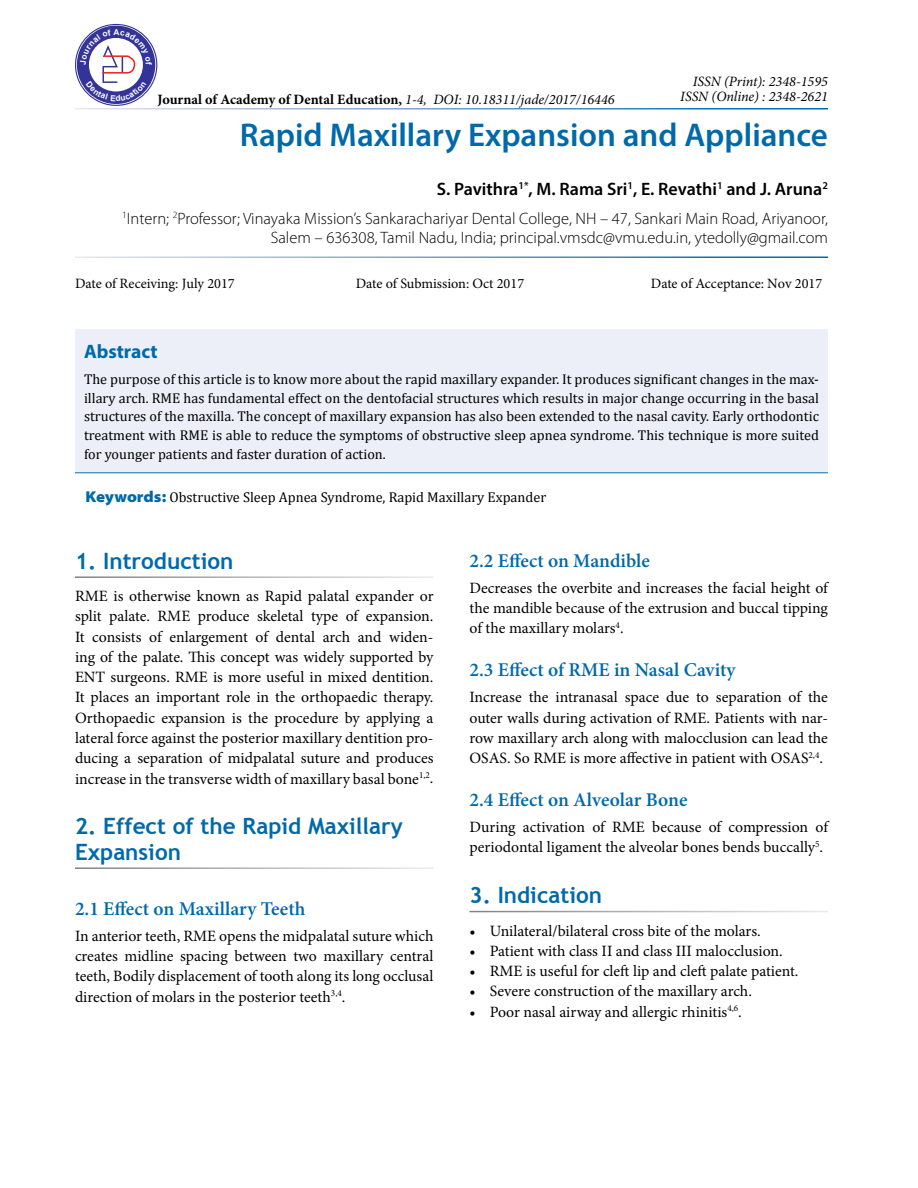
<style>
.page{position:relative;width:918px;height:1188px;background:#fff}
.page>*{position:absolute;margin:0;border:0;box-sizing:border-box;transform-origin:0 0}
.t1{font:600 33px "Myriad Pro";color:#0069aa}
.t2{font:700 22.5px/25.5px "Trebuchet MS";color:#0069aa}
.t3{font:600 19.5px "Minion Pro";color:#0069aa}
.t4{font:700 19.5px "Myriad Pro";color:#0069aa}
.t5{font:600 18px "Myriad Pro";color:#000}
.t6{font:300 16.5px/19.5px "Myriad Pro";color:#000;text-align:right}
.t7{font:15.75px/20.2px "Minion Pro";color:#000;text-align:justify}
.t8{font:14.25px/18.8px "Cambria";color:#000;text-align:justify}
.t9{font:14.25px "Minion Pro";color:#000}
.t10{font:700 14.25px "Minion Pro";color:#000}
.t11{font:italic 14.25px/15px "Minion Pro";color:#000;text-align:right}
.s1{font-weight:400;font-style:italic}
.s2{font-family:"Myriad Pro";font-weight:900;font-stretch:semi-expanded;font-size:15.75px;color:#0069aa}
</style>
<div class="page">
<div style="left:77px;top:26px;width:78px;height:78px;background:#339;border-radius:50%"></div>
<div style="left:75px;top:24px;width:82px;height:82px;border:1px solid #339;border-radius:50%"></div>
<div style="left:75px;top:330px;width:753px;height:142px;background:#eceff7"></div>
<hr style="left:75px;top:472px;width:753px;height:1px;background:#0069aa">
<svg style="left:80px;top:29px;width:72px;height:72px"></svg>
<p class="t10" style="left:158px;top:89px;width:459px">Journal of Academy of Dental Education, <span class="s1">1-4, DOI: 10.18311/jade/2017/16446</span></p>
<p class="t11" style="left:680px;top:74px;width:149px">ISSN (Print): 2348-1595<br>ISSN (Online) : 2348-2621</p>
<h1 class="t1" style="left:240px;top:113px;width:590px">Rapid Maxillary Expansion and Appliance</h1>
<p class="t5" style="left:437px;top:178px;width:393px">S. Pavithra<sup>1*</sup>, M. Rama Sri<sup>1</sup>, E. Revathi<sup>1</sup> and J. Aruna<sup>2</sup></p>
<p class="t6" style="left:122px;top:208px;width:707px"><sup>1</sup>Intern; <sup>2</sup>Professor; Vinayaka Mission’s Sankarachariyar Dental College, NH – 47, Sankari Main Road, Ariyanoor,<br>Salem – 636308, Tamil Nadu, India; principal.vmsdc@vmu.edu.in, ytedolly@gmail.com</p>
<p class="t9" style="left:75px;top:274px;width:161px">Date of Receiving: July 2017</p>
<p class="t9" style="left:356px;top:274px;width:170px">Date of Submission: Oct 2017</p>
<p class="t9" style="left:651px;top:274px;width:173px">Date of Acceptance: Nov 2017</p>
<p class="t4" style="left:84px;top:338px;width:75px">Abstract</p>
<p class="t8" style="left:84px;top:370px;width:737px">The purpose of this article is to know more about the rapid maxillary expander. It produces significant changes in the max&shy;illary arch. RME has fundamental effect on the dentofacial structures which results in major change occurring in the basal structures of the maxilla. The concept of maxillary expansion has also been extended to the nasal cavity. Early orthodontic treatment with RME is able to reduce the symptoms of obstructive sleep apnea syndrome. This technique is more suited for younger patients and faster duration of action.</p>
<p class="t8" style="left:86px;top:487px;width:462px"><span class="s2">Keywords:</span> Obstructive Sleep Apnea Syndrome, Rapid Maxillary Expander</p>
<h2 class="t2" style="left:75px;top:548px;width:160px">1. Introduction</h2>
<p class="t7" style="left:75px;top:586px;width:360px">RME is otherwise known as Rapid palatal expander or split palate. RME produce skeletal type of expansion.<br>It consists of enlargement of dental arch and widen&shy;ing of the palate. This concept was widely supported by ENT surgeons. RME is more useful in mixed dentition.<br>It places an important role in the orthopaedic therapy.<br>Orthopaedic expansion is the procedure by applying a lateral force against the posterior maxillary dentition pro&shy;ducing a separation of midpalatal suture and produces increase in the transverse width of maxillary basal bone<sup>1,2</sup>.</p>
<h2 class="t2" style="left:75px;top:814px;width:329px">2. Effect of the Rapid Maxillary<br>Expansion</h2>
<p class="t3" style="left:75px;top:895px;width:232px">2.1 Effect on Maxillary Teeth</p>
<p class="t7" style="left:75px;top:926px;width:360px">In anterior teeth, RME opens the midpalatal suture which creates midline spacing between two maxillary central teeth, Bodily displacement of tooth along its long occlusal direction of molars in the posterior teeth<sup>3,4</sup>.</p>
<p class="t3" style="left:470px;top:547px;width:182px">2.2 Effect on Mandible</p>
<p class="t7" style="left:470px;top:578px;width:360px">Decreases the overbite and increases the facial height of the mandible because of the extrusion and buccal tipping of the maxillary molars<sup>4</sup>.</p>
<p class="t3" style="left:470px;top:656px;width:268px">2.3 Effect of RME in Nasal Cavity</p>
<p class="t7" style="left:470px;top:687px;width:360px">Increase the intranasal space due to separation of the outer walls during activation of RME. Patients with nar&shy;row maxillary arch along with malocclusion can lead the OSAS. So RME is more affective in patient with OSAS<sup>2,4</sup>.</p>
<p class="t3" style="left:470px;top:786px;width:219px">2.4 Effect on Alveolar Bone</p>
<p class="t7" style="left:470px;top:817px;width:360px">During activation of RME because of compression of periodontal ligament the alveolar bones bends buccally<sup>5</sup>.</p>
<h2 class="t2" style="left:470px;top:883px;width:134px">3. Indication</h2>
<p class="t7" style="left:470px;top:920px;width:293px">• Unilateral/bilateral cross bite of the molars.</p>
<p class="t7" style="left:470px;top:941px;width:315px">• Patient with class II and class III malocclusion.</p>
<p class="t7" style="left:470px;top:961px;width:331px">• RME is useful for cleft lip and cleft palate patient.</p>
<p class="t7" style="left:470px;top:981px;width:284px">• Severe construction of the maxillary arch.</p>
<p class="t7" style="left:470px;top:1001px;width:274px">• Poor nasal airway and allergic rhinitis<sup>4,6</sup>.</p>
</div>
